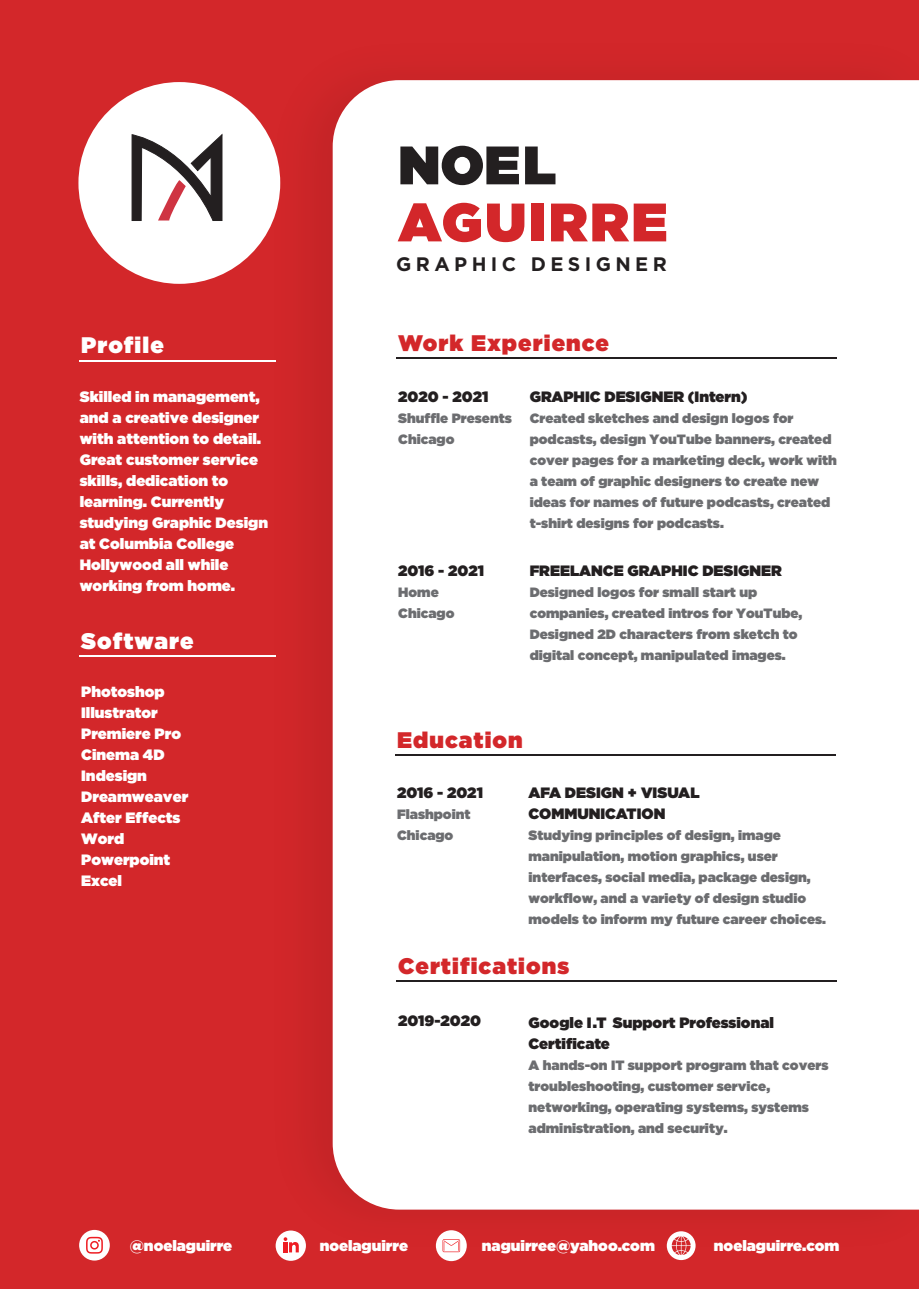
<style>
.page{position:relative;width:919px;height:1289px;background:#fff}
.page>*{position:absolute;margin:0;border:0;box-sizing:border-box;transform-origin:0 0}
.t1{font:900 54px "Gotham";letter-spacing:.05em;color:#d3272a}
.t2{font:900 54px "Gotham";color:#231f20}
.t3{font:900 22.5px "Gotham";letter-spacing:.05em;color:#d3272a}
.t4{font:900 22.5px "Gotham";letter-spacing:.05em;color:#fff}
.t5{font:700 19.5px "Gotham";letter-spacing:.225em;color:#231f20}
.t6{font:900 15px/21px "Gotham";color:#fff}
.t7{font:900 15px/21px "Gotham";color:#231f20}
.t8{font:900 13.5px/21px "Gotham";color:#6c6d70}
</style>
<div class="page">
<div style="left:0;top:0;width:918px;height:1288px;background:#d3272a"></div>
<img style="left:247px;top:108px;width:671px;height:1154px">
<div style="left:332px;top:80px;width:586px;height:1129px;background:#fff"></div>
<hr style="left:396px;top:980px;width:441px;height:1px;background:#231f20">
<hr style="left:395px;top:754px;width:441px;height:2px;background:#231f20">
<hr style="left:396px;top:357px;width:441px;height:1px;background:#231f20">
<svg style="left:666px;top:1231px;width:29px;height:28px"></svg>
<hr style="left:80px;top:655px;width:196px;height:2px;background:#fff">
<hr style="left:80px;top:360px;width:196px;height:1px;background:#fff">
<div style="left:436px;top:1230px;width:30px;height:30px;background:#fff;border-radius:50%"></div>
<svg style="left:442px;top:1239px;width:18px;height:13px"></svg>
<div style="left:79px;top:1229px;width:31px;height:31px;background:#fff;border-radius:50%"></div>
<svg style="left:86px;top:1236px;width:17px;height:17px"></svg>
<div style="left:275px;top:1230px;width:31px;height:30px;background:#fff;border-radius:50%"></div>
<svg style="left:283px;top:1237px;width:16px;height:15px"></svg>
<div style="left:78px;top:82px;width:202px;height:202px;background:#fff;border-radius:50%"></div>
<svg style="left:131px;top:134px;width:91px;height:87px"></svg>
<h2 class="t4" style="left:81px;top:332px;width:84px">Profile</h2>
<p class="t6" style="left:80px;top:386px;width:190px">Skilled in management, and a creative designer with attention to detail.<br>Great customer service skills, dedication to learning. Currently studying Graphic Design at Columbia College<br>Hollywood all while working from home.</p>
<h2 class="t4" style="left:81px;top:628px;width:114px">Software</h2>
<p class="t6" style="left:81px;top:680px;width:108px">Photoshop<br>Illustrator<br>Premiere Pro<br>Cinema 4D<br>Indesign<br>Dreamweaver<br>After Effects<br>Word<br>Powerpoint<br>Excel</p>
<p class="t6" style="left:130px;top:1234px;width:104px">@noelaguirre</p>
<h1 class="t2" style="left:398px;top:134px;width:159px">NOEL</h1>
<h1 class="t1" style="left:398px;top:191px;width:271px">AGUIRRE</h1>
<h3 class="t5" style="left:396px;top:253px;width:272px">GRAPHIC DESIGNER</h3>
<h2 class="t3" style="left:398px;top:330px;width:212px">Work Experience</h2>
<p class="t7" style="left:398px;top:386px;width:92px">2020 - 2021</p>
<p class="t8" style="left:398px;top:407px;width:115px">Shuffle Presents<br>Chicago</p>
<p class="t7" style="left:529px;top:386px;width:219px">GRAPHIC DESIGNER (Intern)</p>
<p class="t8" style="left:529px;top:407px;width:308px">Created sketches and design logos for podcasts, design YouTube banners, created cover pages for a marketing deck, work with a team of graphic designers to create new ideas for names of future podcasts, created t-shirt designs for podcasts.</p>
<p class="t7" style="left:398px;top:559px;width:87px">2016 - 2021</p>
<p class="t8" style="left:398px;top:581px;width:58px">Home<br>Chicago</p>
<p class="t7" style="left:529px;top:559px;width:254px">FREELANCE GRAPHIC DESIGNER</p>
<p class="t8" style="left:529px;top:581px;width:274px">Designed logos for small start up companies, created intros for YouTube, Designed 2D characters from sketch to digital concept, manipulated images.</p>
<h2 class="t3" style="left:397px;top:727px;width:127px">Education</h2>
<p class="t7" style="left:397px;top:781px;width:87px">2016 - 2021</p>
<p class="t8" style="left:397px;top:803px;width:75px">Flashpoint<br>Chicago</p>
<p class="t7" style="left:528px;top:781px;width:172px">AFA DESIGN + VISUAL<br>COMMUNICATION</p>
<p class="t8" style="left:528px;top:824px;width:299px">Studying principles of design, image manipulation, motion graphics, user interfaces, social media, package design, workflow, and a variety of design studio models to inform my future career choices.</p>
<h2 class="t3" style="left:398px;top:953px;width:172px">Certifications</h2>
<p class="t7" style="left:398px;top:1009px;width:84px">2019-2020</p>
<p class="t7" style="left:528px;top:1011px;width:247px">Google I.T Support Professional<br>Certificate</p>
<p class="t8" style="left:528px;top:1054px;width:301px">A hands-on IT support program that covers troubleshooting, customer service, networking, operating systems, systems administration, and security.</p>
<p class="t6" style="left:319px;top:1234px;width:90px">noelaguirre</p>
<p class="t6" style="left:482px;top:1234px;width:174px">naguirree@yahoo.com</p>
<p class="t6" style="left:714px;top:1234px;width:127px">noelaguirre.com</p>
</div>
